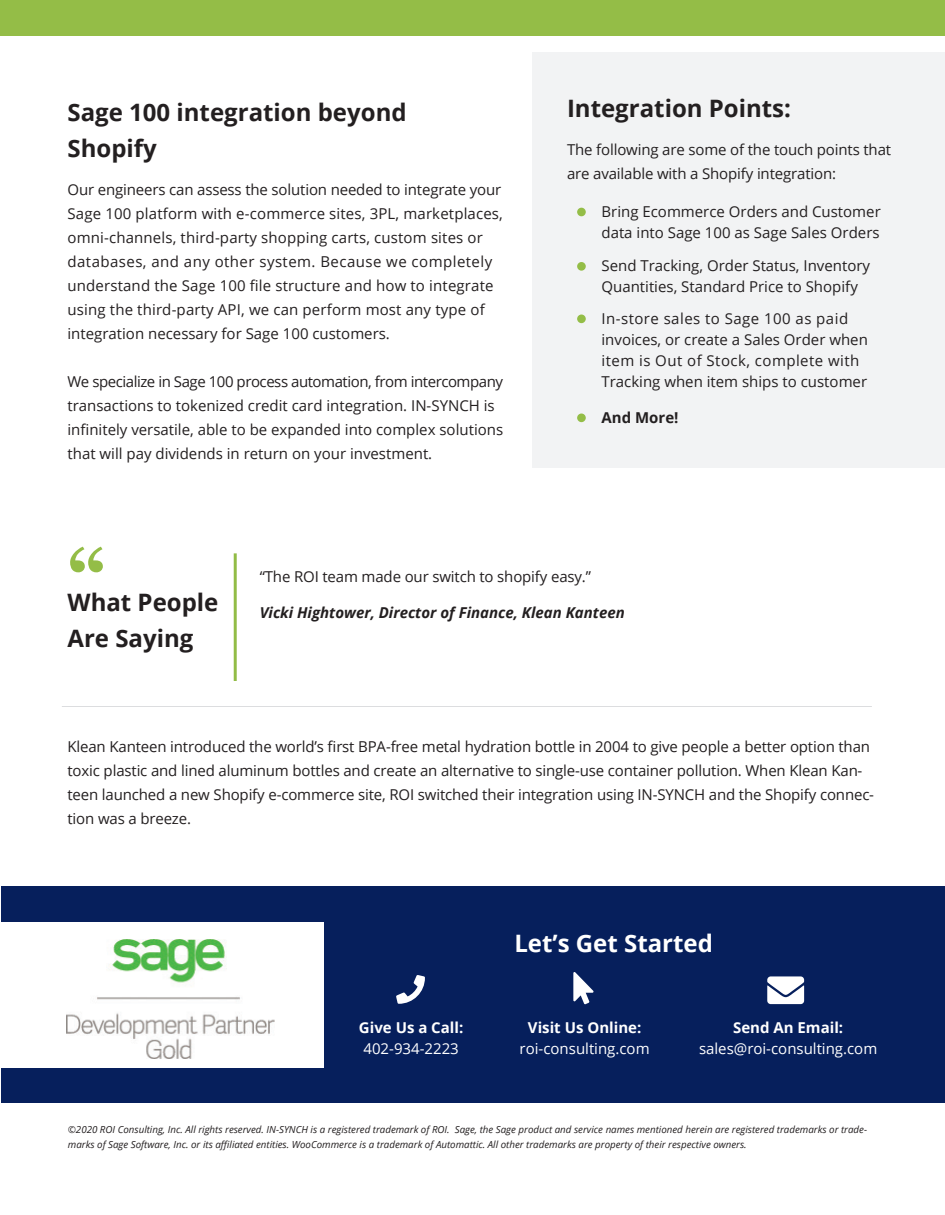
<style>
.page{position:relative;width:945px;height:1215px;background:#fff}
.page>*{position:absolute;margin:0;border:0;box-sizing:border-box;transform-origin:0 0}
.t1{font:700 75px "Georgia";color:#94bd47}
.t2{font:700 24px/36px "Open Sans";color:#231f20}
.t3{font:700 24px "Open Sans";color:#fff}
.t4{font:15px/24px "Open Sans";color:#231f20}
.t5{font:15px/21px "Open Sans";color:#fff;text-align:center}
.t6{font:italic 700 15px "Open Sans";color:#231f20}
.t7{font:700 15px/21px "Open Sans";color:#fff;text-align:center}
.t8{font:700 15px "Open Sans";color:#231f20}
.t9{font:italic 9.75px/15px "Open Sans";color:#231f20}
.s1{font-weight:400}
.s2{font-weight:700}
</style>
<div class="page">
<div style="left:0;top:0;width:945px;height:35px;background:#94bd47"></div>
<div style="left:1px;top:886px;width:944px;height:216px;background:#061f5c"></div>
<div style="left:0;top:922px;width:323px;height:146px;background:#fff"></div>
<img style="left:67px;top:939px;width:207px;height:119px">
<hr style="left:234px;top:553px;width:3px;height:128px;background:#92bc46">
<svg style="left:396px;top:975px;width:29px;height:29px"></svg>
<svg style="left:573px;top:972px;width:21px;height:32px"></svg>
<svg style="left:767px;top:976px;width:37px;height:28px"></svg>
<div style="left:533px;top:53px;width:412px;height:415px;background:#f2f3f4"></div>
<div style="left:577px;top:208px;width:9px;height:8px;background:#94bd47;border-radius:50%"></div>
<div style="left:577px;top:262px;width:9px;height:9px;background:#94bd47;border-radius:50%"></div>
<div style="left:577px;top:414px;width:9px;height:8px;background:#94bd47;border-radius:50%"></div>
<div style="left:577px;top:315px;width:9px;height:8px;background:#94bd47;border-radius:50%"></div>
<hr style="left:62px;top:706px;width:810px;height:1px;background:#dcdddf">
<p class="t2" style="left:68px;top:93px;width:341px">Sage 100 integration beyond<br>Shopify</p>
<p class="t2" style="left:567px;top:90px;width:226px">Integration Points:</p>
<p class="t4" style="left:567px;top:138px;width:326px">The following are some of the touch points that are available with a Shopify integration:</p>
<p class="t4" style="left:602px;top:201px;width:281px;line-height:21px">Bring Ecommerce Orders and Customer data into Sage 100 as Sage Sales Orders</p>
<p class="t4" style="left:602px;top:255px;width:270px;line-height:21px">Send Tracking, Order Status, Inventory<br>Quantities, Standard Price to Shopify</p>
<p class="t4" style="left:68px;top:177px;width:437px">Our engineers can assess the solution needed to integrate your Sage 100 platform with e-commerce sites, 3PL, marketplaces, omni-channels, third-party shopping carts, custom sites or databases, and any other system. Because we completely understand the Sage 100 file structure and how to integrate using the third-party API, we can perform most any type of integration necessary for Sage 100 customers.</p>
<p class="t4" style="left:68px;top:369px;width:437px">We specialize in Sage 100 process automation, from intercompany transactions to tokenized credit card integration. IN-SYNCH is infinitely versatile, able to be expanded into complex solutions that will pay dividends in return on your investment.</p>
<p class="t4" style="left:602px;top:308px;width:268px;line-height:21px">In-store sales to Sage 100 as paid invoices, or create a Sales Order when item is Out of Stock, complete with Tracking when item ships to customer</p>
<p class="t8" style="left:602px;top:407px;width:78px">And More!</p>
<p class="t1" style="left:68px;top:520px;width:40px">“</p>
<p class="t2" style="left:68px;top:584px;width:152px">What People</p>
<p class="t2" style="left:68px;top:620px;width:127px">Are Saying</p>
<p class="t4" style="left:260px;top:564px;width:333px">“The ROI team made our switch to shopify easy.”</p>
<p class="t6" style="left:260px;top:601px;width:367px">Vicki Hightower, Director of Finance, Klean Kanteen</p>
<p class="t4" style="left:68px;top:734px;width:808px">Klean Kanteen introduced the world’s first BPA-free metal hydration bottle in 2004 to give people a better option than toxic plastic and lined aluminum bottles and create an alternative to single-use container pollution. When Klean Kan&shy;teen launched a new Shopify e-commerce site, ROI switched their integration using IN-SYNCH and the Shopify connec&shy;tion was a breeze.</p>
<p class="t3" style="left:514px;top:927px;width:200px">Let’s Get Started</p>
<p class="t7" style="left:359px;top:1016px;width:106px">Give Us a Call:<br><span class="s1">402-934-2223</span></p>
<p class="t5" style="left:520px;top:1016px;width:132px"><span class="s2">Visit Us Online: </span>roi-consulting.com</p>
<p class="t5" style="left:699px;top:1016px;width:180px"><span class="s2">Send An Email: </span>sales@roi-consulting.com</p>
<p class="t9" style="left:68px;top:1122px;width:801px">©2020 ROI Consulting, Inc. All rights reserved. IN-SYNCH is a registered trademark of ROI. Sage, the Sage product and service names mentioned herein are registered trademarks or trade&shy;marks of Sage Software, Inc. or its affiliated entities. WooCommerce is a trademark of Automattic. All other trademarks are property of their respective owners.</p>
</div>
